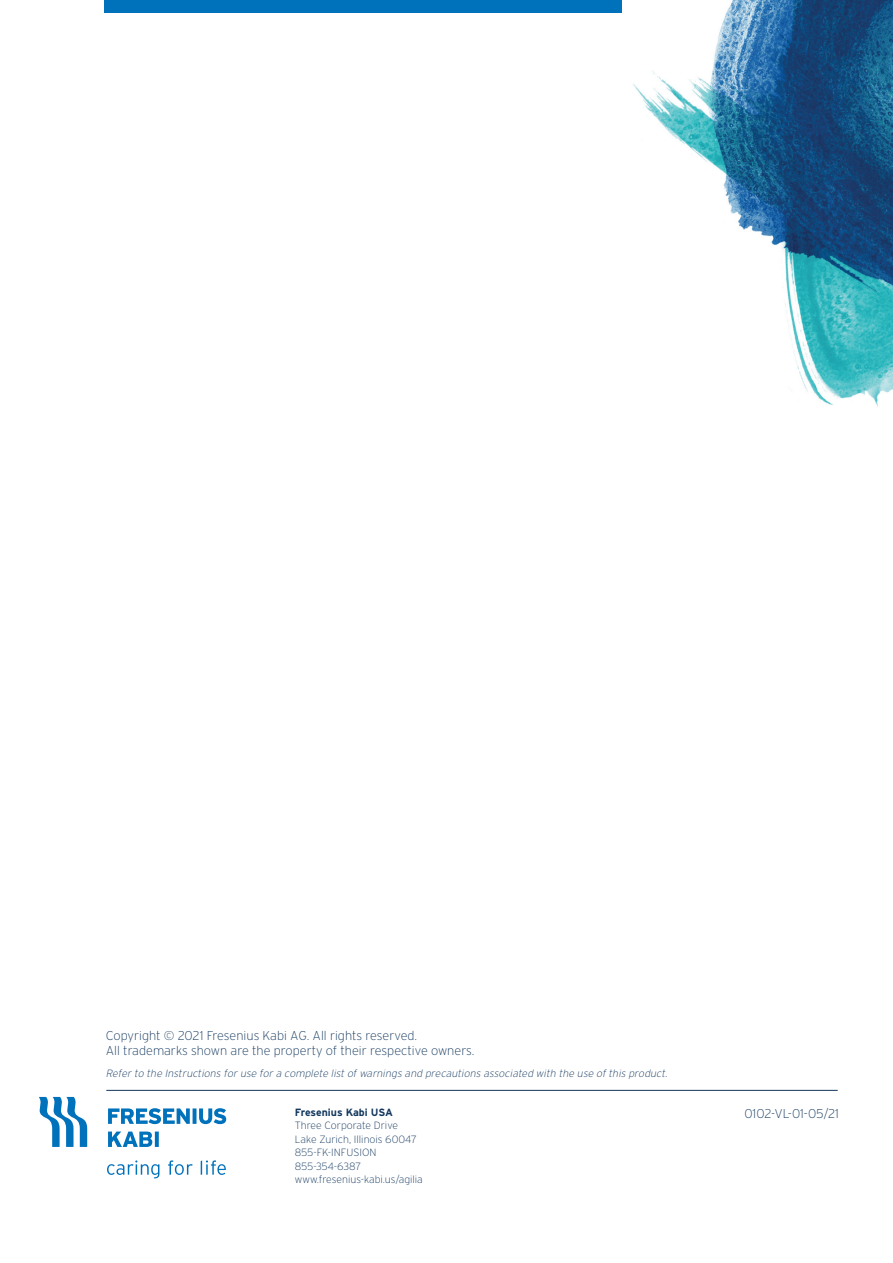
<style>
.page{position:relative;width:893px;height:1263px;background:#fff}
.page>*{position:absolute;margin:0;border:0;box-sizing:border-box;transform-origin:0 0}
.t1{font:200 12.75px "Interstate";color:#12375e}
.t2{font:italic 200 10.5px "Interstate";color:#12375e}
.t3{font:200 10.5px "Interstate";color:#12375e}
.t4{font:700 10.5px "Interstate";color:#12375e}
</style>
<div class="page">
<div style="left:104px;top:0;width:518px;height:13px;background:#0071bb"></div>
<img style="left:633px;top:0;width:260px;height:407px">
<svg style="left:39px;top:1097px;width:48px;height:50px"></svg>
<svg style="left:108px;top:1131px;width:51px;height:16px"></svg>
<svg style="left:108px;top:1108px;width:118px;height:16px"></svg>
<svg style="left:107px;top:1160px;width:119px;height:18px"></svg>
<hr style="left:106px;top:1090px;width:732px;height:1px;background:#12375e">
<p class="t1" style="left:106px;top:1029px;width:313px">Copyright © 2021 Fresenius Kabi AG. All rights reserved.</p>
<p class="t1" style="left:106px;top:1044px;width:370px">All trademarks shown are the property of their respective owners.</p>
<p class="t2" style="left:106px;top:1067px;width:565px">Refer to the Instructions for use for a complete listofwarnings and precautions associated with the use ofthis product.</p>
<p class="t4" style="left:295px;top:1106px;width:100px">Fresenius Kabi USA</p>
<p class="t3" style="left:295px;top:1120px;width:105px">Three Corporate Drive</p>
<p class="t3" style="left:295px;top:1133px;width:123px">Lake Zurich, Illinois 60047</p>
<p class="t3" style="left:295px;top:1147px;width:83px">855-FK-INFUSION</p>
<p class="t3" style="left:295px;top:1160px;width:68px">855-354-6387</p>
<p class="t3" style="left:295px;top:1174px;width:129px">www.fresenius-kabi.us/agilia</p>
<p class="t1" style="left:744px;top:1106px;width:96px">0102-VL-01-05/21</p>
</div>
